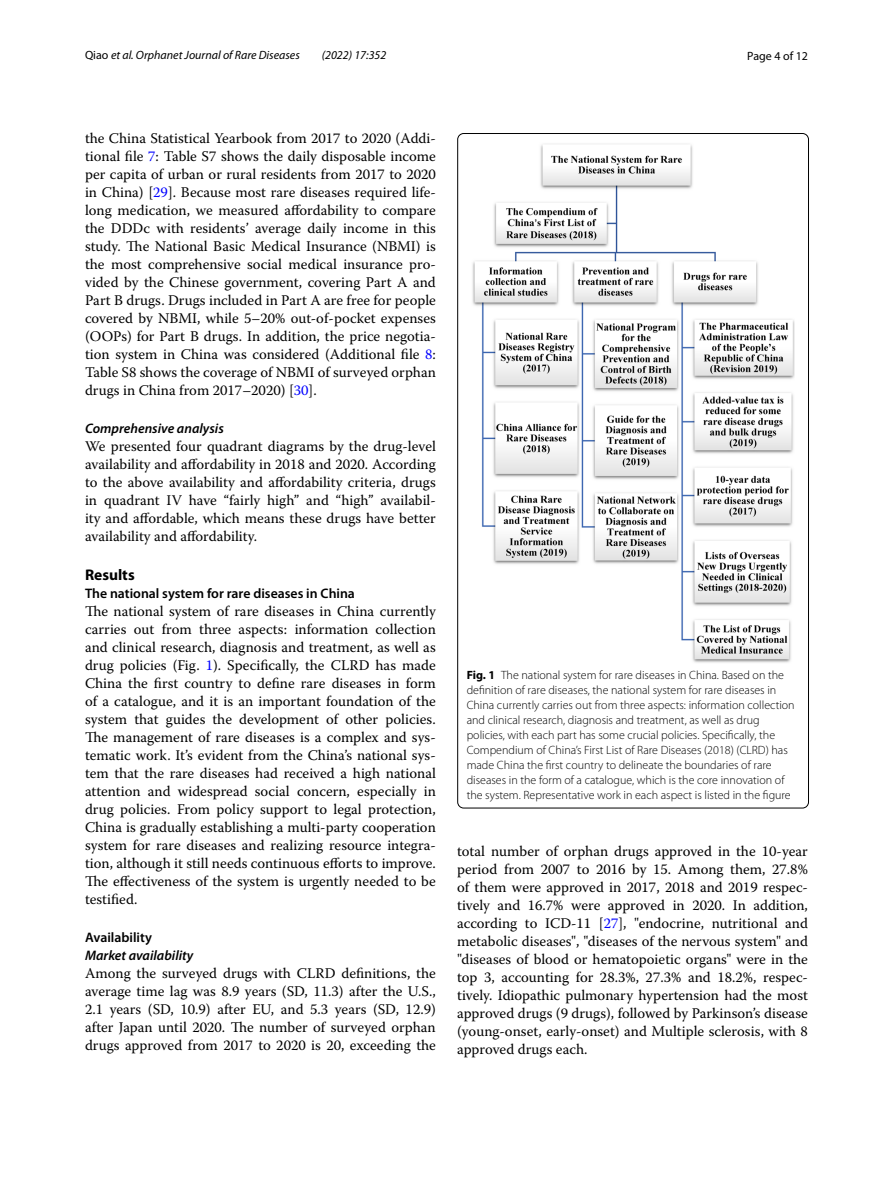
<style>
.page{position:relative;width:893px;height:1187px;background:#fff}
.page>*{position:absolute;margin:0;border:0;box-sizing:border-box;transform-origin:0 0}
.t1{font:700 15.45px "Myriad Pro";color:#000}
.t2{font:14.7px/18px "Warnock Pro";color:#000;text-align:justify}
.t3{font:600 13.8px "Myriad Pro";color:#000}
.t4{font:italic 600 13.8px "Myriad Pro";color:#000}
.t5{font:300 12px/15px "Myriad Pro";color:#000}
.t6{font:italic 12px "Myriad Pro";color:#000}
.t7{font:12px "Myriad Pro";color:#000}
.s1{font-style:normal}
.s2{color:#00f}
.s3{font-weight:700}
</style>
<div class="page">
<img style="left:472px;top:145px;width:323px;height:518px">
<p class="t6" style="left:85px;top:48px;width:216px"><span class="s1">Qiao</span> et al. Orphanet Journal of Rare Diseases</p>
<p class="t6" style="left:322px;top:48px;width:66px">(2022) 17:352</p>
<p class="t7" style="left:747px;top:48px;width:62px">Page 4 of 12</p>
<p class="t2" style="left:85px;top:128px;width:352px">the China Statistical Yearbook from 2017 to 2020 (Addi&shy;tional file <span class="s2">7</span>: Table S7 shows the daily disposable income per capita of urban or rural residents from 2017 to 2020 in China) [<span class="s2">29</span>]. Because most rare diseases required life&shy;long medication, we measured affordability to compare the DDDc with residents’ average daily income in this study. The National Basic Medical Insurance (NBMI) is the most comprehensive social medical insurance pro&shy;vided by the Chinese government, covering Part A and Part B drugs. Drugs included in Part A are free for people covered by NBMI, while 5–20% out-of-pocket expenses (OOPs) for Part B drugs. In addition, the price negotia&shy;tion system in China was considered (Additional file <span class="s2">8</span>:<br>Table S8 shows the coverage of NBMI of surveyed orphan drugs in China from 2017–2020) [<span class="s2">30</span>].</p>
<p class="t4" style="left:85px;top:420px;width:140px">Comprehensive analysis</p>
<p class="t2" style="left:85px;top:437px;width:352px">We presented four quadrant diagrams by the drug-level availability and affordability in 2018 and 2020. According to the above availability and affordability criteria, drugs in quadrant IV have “fairly high” and “high” availabil&shy;ity and affordable, which means these drugs have better availability and affordability.</p>
<p class="t1" style="left:85px;top:564px;width:51px">Results</p>
<p class="t3" style="left:85px;top:584px;width:271px">The national system for rare diseases in China</p>
<p class="t2" style="left:85px;top:601px;width:352px">The national system of rare diseases in China currently carries out from three aspects: information collection and clinical research, diagnosis and treatment, as well as drug policies (Fig. <span class="s2">1</span>). Specifically, the CLRD has made China the first country to define rare diseases in form of a catalogue, and it is an important foundation of the system that guides the development of other policies.<br>The management of rare diseases is a complex and sys&shy;tematic work. It’s evident from the China’s national sys&shy;tem that the rare diseases had received a high national attention and widespread social concern, especially in drug policies. From policy support to legal protection, China is gradually establishing a multi-party cooperation system for rare diseases and realizing resource integra&shy;tion, although it still needs continuous efforts to improve.<br>The effectiveness of the system is urgently needed to be testified.</p>
<p class="t3" style="left:85px;top:928px;width:68px">Availability</p>
<p class="t4" style="left:85px;top:946px;width:110px">Market availability</p>
<p class="t2" style="left:85px;top:964px;width:352px">Among the surveyed drugs with CLRD definitions, the average time lag was 8.9 years (SD, 11.3) after the U.S., 2.1 years (SD, 10.9) after EU, and 5.3 years (SD, 12.9) after Japan until 2020. The number of surveyed orphan drugs approved from 2017 to 2020 is 20, exceeding the</p>
<p class="t5" style="left:467px;top:667px;width:329px"><span class="s3">Fig. 1</span> The national system for rare diseases in China. Based on the definition of rare diseases, the national system for rare diseases in China currently carries out from three aspects: information collection and clinical research, diagnosis and treatment, as well as drug policies, with each part has some crucial policies. Specifically, the Compendium of China’s First List of Rare Diseases (2018) (CLRD) has made China the first country to delineate the boundaries of rare diseases in the form of a catalogue, which is the core innovation of the system. Representative work in each aspect is listed in the figure</p>
<p class="t2" style="left:457px;top:841px;width:352px">total number of orphan drugs approved in the 10-year period from 2007 to 2016 by 15. Among them, 27.8% of them were approved in 2017, 2018 and 2019 respec&shy;tively and 16.7% were approved in 2020. In addition, according to ICD-11 [<span class="s2">27</span>], "endocrine, nutritional and metabolic diseases", "diseases of the nervous system" and "diseases of blood or hematopoietic organs" were in the top 3, accounting for 28.3%, 27.3% and 18.2%, respec&shy;tively. Idiopathic pulmonary hypertension had the most approved drugs (9 drugs), followed by Parkinson’s disease (young-onset, early-onset) and Multiple sclerosis, with 8 approved drugs each.</p>
</div>
